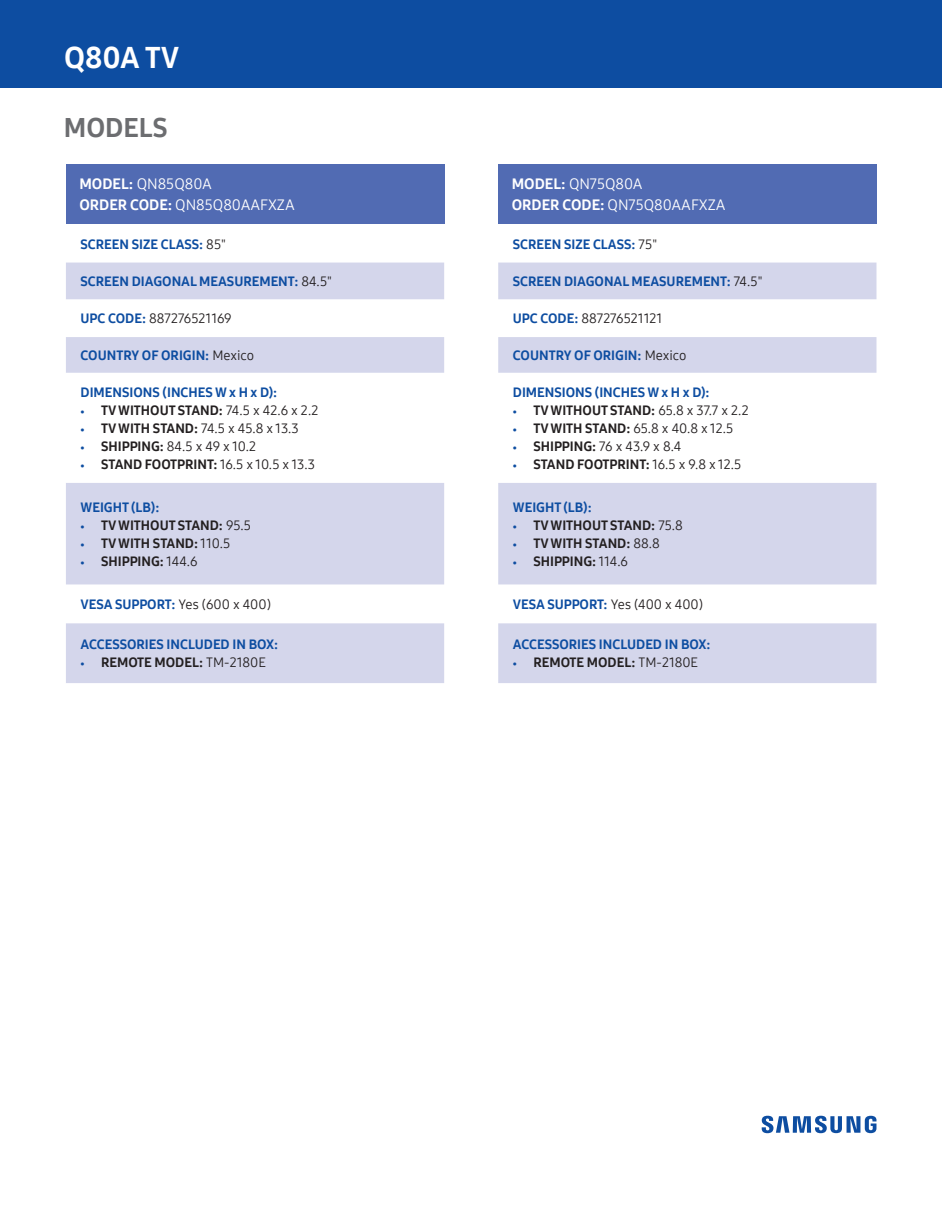
<style>
.page{position:relative;width:942px;height:1222px;background:#fff}
.page>*{position:absolute;margin:0;border:0;box-sizing:border-box;transform-origin:0 0}
.t1{font:30px "Samsung One 800";color:#fff}
.t2{font:27px "Samsung One 800";color:#6c6d70}
.t3{font:15px/21px "Samsung One 400";color:#fff}
.t4{font:13.5px "Samsung One 800";color:#0d4da1}
.t5{font:13.5px "Samsung One 800";color:#231f20}
.t6{font:13.5px "Samsung One 400";color:#231f20}
.s1{font-family:"Samsung One 800"}
.s2{font-family:"Samsung One 400";color:#231f20}
.s3{font-family:"Samsung One 800";color:#0d4da1}
.s4{font-size:9px;color:#0d4da1}
.s5{font-family:"Samsung One 400"}
.s6{font-family:"Samsung One 800";font-size:9px;color:#0d4da1}
</style>
<div class="page">
<div style="left:0;top:1px;width:941px;height:87px;background:#0d4da1"></div>
<svg style="left:761px;top:1115px;width:115px;height:18px"></svg>
<div style="left:66px;top:164px;width:378px;height:60px;background:#516bb3"></div>
<svg style="left:66px;top:262px;width:378px;height:421px;fill:#d4d6eb"></svg>
<div style="left:498px;top:164px;width:378px;height:60px;background:#516bb3"></div>
<svg style="left:498px;top:262px;width:378px;height:421px;fill:#d4d6eb"></svg>
<h1 class="t1" style="left:64px;top:37px;width:117px">Q80A TV</h1>
<h2 class="t2" style="left:64px;top:110px;width:105px">MODELS</h2>
<p class="t3" style="left:79px;top:173px;width:217px"><span class="s1">MODEL:</span> QN85Q80A<br><span class="s1">ORDER CODE:</span> QN85Q80AAFXZA</p>
<p class="t4" style="left:81px;top:235px;width:147px">SCREEN SIZE CLASS: <span class="s2">85"</span></p>
<p class="t4" style="left:81px;top:272px;width:253px">SCREEN DIAGONAL MEASUREMENT: <span class="s2">84.5"</span></p>
<p class="t6" style="left:81px;top:310px;width:153px"><span class="s3">UPC CODE:</span> 887276521169</p>
<p class="t4" style="left:81px;top:346px;width:175px">COUNTRY OF ORIGIN: <span class="s2">Mexico</span></p>
<p class="t4" style="left:81px;top:383px;width:198px">DIMENSIONS (INCHES W x H x D):</p>
<p class="t5" style="left:81px;top:401px;width:239px"><span class="s4">•</span> TV WITHOUT STAND: <span class="s5">74.5 x 42.6 x 2.2</span></p>
<p class="t6" style="left:81px;top:419px;width:220px"><span class="s6">•</span> <span class="s1">TV WITH STAND:</span> 74.5 x 45.8 x 13.3</p>
<p class="t6" style="left:81px;top:437px;width:177px"><span class="s6">•</span> <span class="s1">SHIPPING:</span> 84.5 x 49 x 10.2</p>
<p class="t5" style="left:81px;top:455px;width:236px"><span class="s4">•</span> STAND FOOTPRINT: <span class="s5">16.5 x 10.5 x 13.3</span></p>
<p class="t4" style="left:81px;top:498px;width:80px">WEIGHT (LB):</p>
<p class="t5" style="left:81px;top:516px;width:172px"><span class="s4">•</span> TV WITHOUT STAND: <span class="s5">95.5</span></p>
<p class="t5" style="left:81px;top:534px;width:151px"><span class="s4">•</span> TV WITH STAND: <span class="s5">110.5</span></p>
<p class="t5" style="left:81px;top:552px;width:118px"><span class="s4">•</span> SHIPPING: <span class="s5">144.6</span></p>
<p class="t4" style="left:81px;top:595px;width:192px">VESA SUPPORT: <span class="s2">Yes (600 x 400)</span></p>
<p class="t4" style="left:81px;top:636px;width:199px">ACCESSORIES INCLUDED IN BOX:</p>
<p class="t5" style="left:81px;top:654px;width:187px"><span class="s4">•</span> REMOTE MODEL: <span class="s5">TM-2180E</span></p>
<p class="t3" style="left:511px;top:173px;width:215px"><span class="s1">MODEL:</span> QN75Q80A<br><span class="s1">ORDER CODE:</span> QN75Q80AAFXZA</p>
<p class="t4" style="left:513px;top:235px;width:146px">SCREEN SIZE CLASS: <span class="s2">75"</span></p>
<p class="t4" style="left:513px;top:272px;width:251px">SCREEN DIAGONAL MEASUREMENT: <span class="s2">74.5"</span></p>
<p class="t6" style="left:513px;top:310px;width:151px"><span class="s3">UPC CODE:</span> 887276521121</p>
<p class="t4" style="left:513px;top:346px;width:175px">COUNTRY OF ORIGIN: <span class="s2">Mexico</span></p>
<p class="t4" style="left:513px;top:383px;width:198px">DIMENSIONS (INCHES W x H x D):</p>
<p class="t5" style="left:513px;top:401px;width:237px"><span class="s4">•</span> TV WITHOUT STAND: <span class="s5">65.8 x 37.7 x 2.2</span></p>
<p class="t6" style="left:513px;top:419px;width:222px"><span class="s6">•</span> <span class="s1">TV WITH STAND:</span> 65.8 x 40.8 x 12.5</p>
<p class="t6" style="left:513px;top:437px;width:170px"><span class="s6">•</span> <span class="s1">SHIPPING:</span> 76 x 43.9 x 8.4</p>
<p class="t5" style="left:513px;top:455px;width:230px"><span class="s4">•</span> STAND FOOTPRINT: <span class="s5">16.5 x 9.8 x 12.5</span></p>
<p class="t4" style="left:513px;top:498px;width:80px">WEIGHT (LB):</p>
<p class="t5" style="left:513px;top:516px;width:171px"><span class="s4">•</span> TV WITHOUT STAND: <span class="s5">75.8</span></p>
<p class="t5" style="left:513px;top:534px;width:148px"><span class="s4">•</span> TV WITH STAND: <span class="s5">88.8</span></p>
<p class="t5" style="left:513px;top:552px;width:117px"><span class="s4">•</span> SHIPPING: <span class="s5">114.6</span></p>
<p class="t4" style="left:513px;top:595px;width:192px">VESA SUPPORT: <span class="s2">Yes (400 x 400)</span></p>
<p class="t4" style="left:513px;top:636px;width:199px">ACCESSORIES INCLUDED IN BOX:</p>
<p class="t5" style="left:513px;top:654px;width:187px"><span class="s4">•</span> REMOTE MODEL: <span class="s5">TM-2180E</span></p>
</div>
